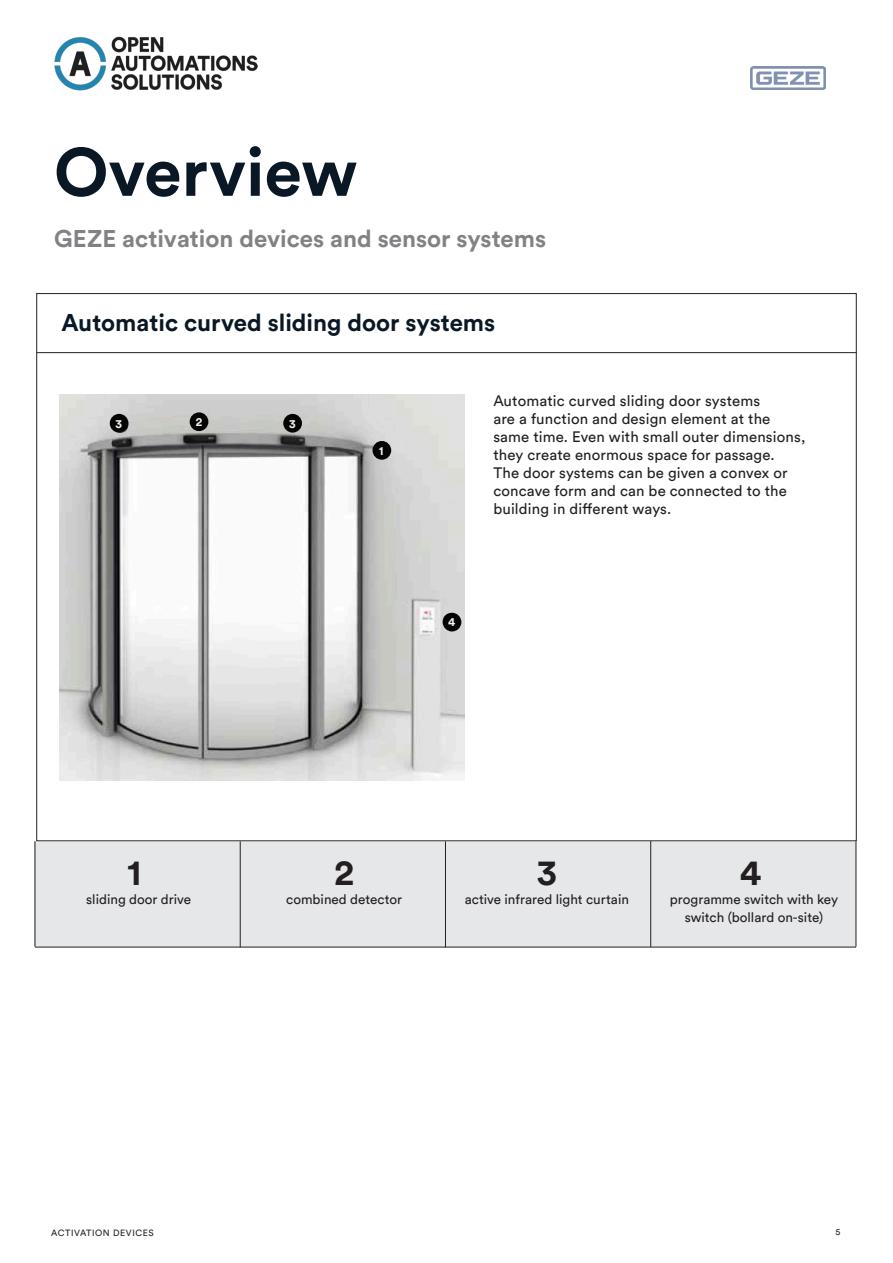
<style>
.page{position:relative;width:893px;height:1263px;background:#fff}
.page>*{position:absolute;margin:0;border:0;box-sizing:border-box;transform-origin:0 0}
.t1{font:700 67.5px "Circular Std";color:#0a1825}
.t2{font:700 36px "Circular Std";color:#231f20}
.t3{font:700 24px "Circular Std";color:#808285}
.t4{font:700 24px "Circular Std";color:#0a1825}
.t5{font:15px/18px "Circular Std";letter-spacing:.01em;color:#231f20;text-align:justify}
.t6{font:13.5px/18px "Circular Std";color:#231f20;text-align:center}
.t7{font:700 12px "Circular Std";color:#f2f5f5}
.t8{font:9px "Circular Std";letter-spacing:.06em;color:#231f20}
</style>
<div class="page">
<img style="left:54px;top:37px;width:204px;height:53px">
<img style="left:751px;top:66px;width:74px;height:23px">
<hr style="left:37px;top:352px;width:820px;height:1px;background:#231f20">
<img style="left:59px;top:394px;width:406px;height:387px">
<div style="left:35px;top:842px;width:821px;height:105px;background:#e6e7e9"></div>
<hr style="left:35px;top:841px;width:1px;height:106px;background:#231f20">
<hr style="left:35px;top:947px;width:821px;height:1px;background:#231f20">
<hr style="left:856px;top:841px;width:1px;height:106px;background:#231f20">
<hr style="left:650px;top:841px;width:1px;height:106px;background:#231f20">
<hr style="left:240px;top:841px;width:1px;height:106px;background:#231f20">
<hr style="left:445px;top:841px;width:1px;height:106px;background:#231f20">
<div style="left:372px;top:441px;width:19px;height:19px;background:#040503;border-radius:50%"></div>
<div style="left:190px;top:412px;width:18px;height:19px;background:#040503;border-radius:50%"></div>
<div style="left:110px;top:414px;width:18px;height:19px;background:#040503;border-radius:50%"></div>
<div style="left:283px;top:414px;width:19px;height:19px;background:#040503;border-radius:50%"></div>
<div style="left:443px;top:613px;width:18px;height:18px;background:#040503;border-radius:50%"></div>
<p class="t1" style="left:54px;top:128px;width:305px">Overview</p>
<p class="t3" style="left:54px;top:223px;width:494px">GEZE activation devices and sensor systems</p>
<p class="t4" style="left:61px;top:307px;width:435px">Automatic curved sliding door systems</p>
<p class="t7" style="left:115px;top:416px;width:8px">3</p>
<p class="t7" style="left:196px;top:414px;width:8px">2</p>
<p class="t7" style="left:289px;top:416px;width:8px">3</p>
<p class="t7" style="left:379px;top:443px;width:6px">1</p>
<p class="t5" style="left:493px;top:392px;width:268px">Automatic curved sliding door systems</p>
<p class="t5" style="left:493px;top:410px;width:279px">are a function and design element at the</p>
<p class="t5" style="left:493px;top:428px;width:314px">same time. Even with small outer dimensions,</p>
<p class="t5" style="left:493px;top:446px;width:283px">they create enormous space for passage.</p>
<p class="t5" style="left:493px;top:464px;width:296px">The door systems can be given a convex or concave form and can be connected to the building in different ways.</p>
<p class="t7" style="left:448px;top:614px;width:9px">4</p>
<p class="t2" style="left:127px;top:849px;width:16px">1</p>
<p class="t6" style="left:86px;top:890px;width:106px">sliding door drive</p>
<p class="t2" style="left:334px;top:849px;width:21px">2</p>
<p class="t6" style="left:286px;top:890px;width:117px">combined detector</p>
<p class="t2" style="left:537px;top:849px;width:21px">3</p>
<p class="t6" style="left:465px;top:890px;width:166px">active infrared light curtain</p>
<p class="t2" style="left:740px;top:849px;width:23px">4</p>
<p class="t6" style="left:670px;top:890px;width:170px">programme switch with key switch (bollard on-site)</p>
<p class="t8" style="left:51px;top:1227px;width:104px">ACTIVATION DEVICES</p>
<p class="t8" style="left:836px;top:1226px;width:6px">5</p>
</div>
